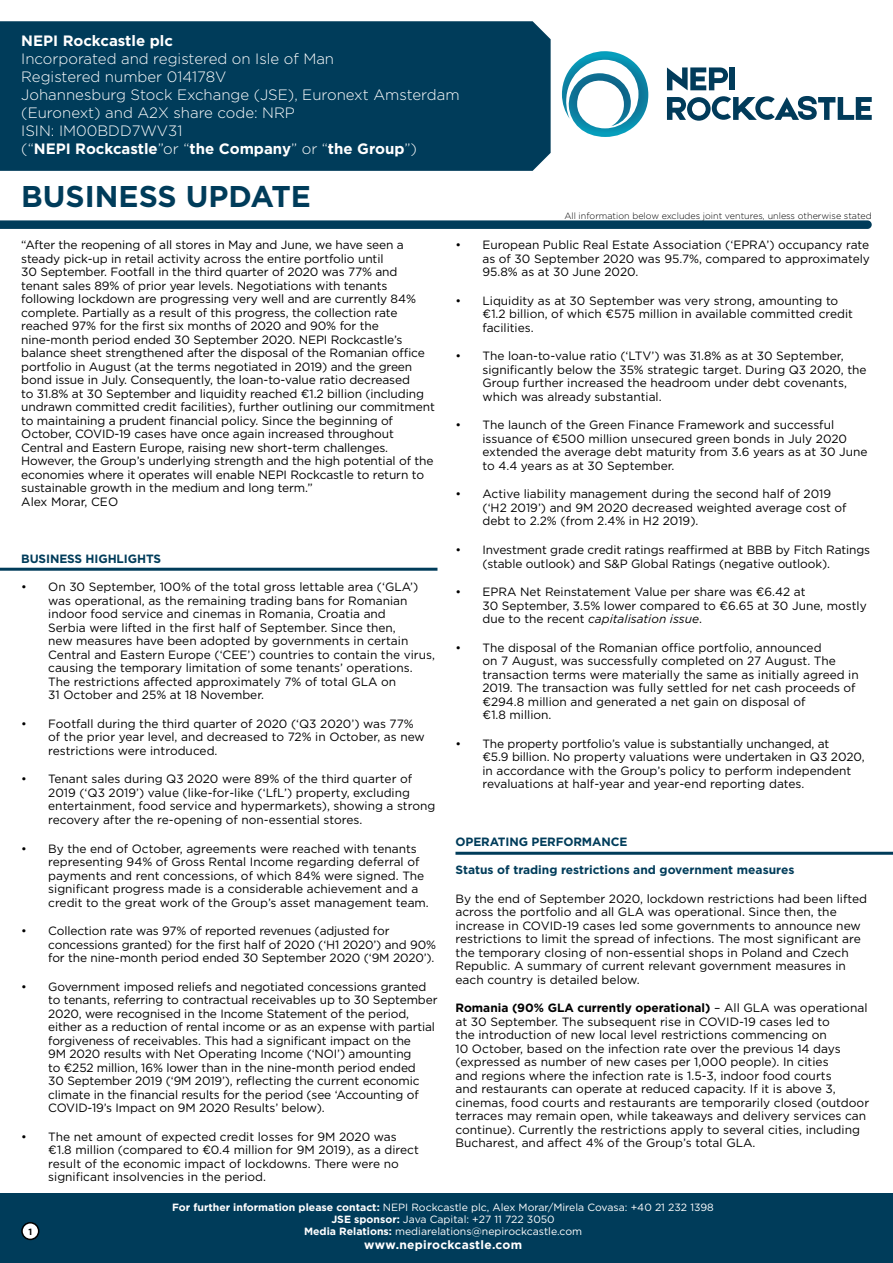
<style>
.page{position:relative;width:893px;height:1263px;background:#fff}
.page>*{position:absolute;margin:0;border:0;box-sizing:border-box;transform-origin:0 0}
.t1{font:700 30px "Gotham";color:#003c5a}
.t2{font:300 15px/18px "Gotham";color:#fff}
.t3{font:700 15px "Gotham";color:#fff}
.t4{font:12px/13.5px "Gotham";color:#000}
.t5{font:700 12px "Gotham";letter-spacing:-.01em;color:#003c5a}
.t6{font:700 12px "Gotham";letter-spacing:.02em;color:#fff}
.t7{font:10.5px/12px "Gotham";color:#fff;text-align:center}
.t8{font:300 9px "Gotham";color:#000}
.t9{font:700 9px "Gotham";color:#000}
.s1{font-weight:700}
.s2{font-style:italic}
</style>
<div class="page">
<hr style="left:0;top:568px;width:437px;height:3px;background:#003c5a">
<hr style="left:455px;top:852px;width:438px;height:3px;background:#003c5a">
<svg style="left:0;top:220px;width:872px;height:9px;background:#0e4663"></svg>
<svg style="left:562px;top:51px;width:86px;height:86px"></svg>
<svg style="left:667px;top:67px;width:61px;height:23px"></svg>
<div style="left:729px;top:67px;width:6px;height:23px;background:#013b5a"></div>
<svg style="left:667px;top:96px;width:205px;height:25px"></svg>
<div style="left:0;top:21px;width:551px;height:150px;background:#003c5a"></div>
<div style="left:0;top:1193px;width:893px;height:70px;background:#003c5a"></div>
<div style="left:22px;top:1223px;width:17px;height:16px;background:#fff;border-radius:50%"></div>
<div style="left:21px;top:1222px;width:18px;height:18px;border:2px solid #000;border-radius:50%"></div>
<p class="t3" style="left:21px;top:31px;width:153px">NEPI Rockcastle plc</p>
<p class="t2" style="left:21px;top:49px;width:440px">Incorporated and registered on Isle of Man<br>Registered number 014178V<br>Johannesburg Stock Exchange (JSE), Euronext Amsterdam (Euronext) and A2X share code: NRP<br>ISIN: IM00BDD7WV31<br>(“<span class="s1">NEPI Rockcastle</span>”or “<span class="s1">the Company</span>” or “<span class="s1">the Group</span>”)</p>
<h1 class="t1" style="left:21px;top:177px;width:291px">BUSINESS UPDATE</h1>
<p class="t4" style="left:21px;top:238px;width:415px">“After the reopening of all stores in May and June, we have seen a steady pick-up in retail activity across the entire portfolio until<br>30 September. Footfall in the third quarter of 2020 was 77% and tenant sales 89% of prior year levels. Negotiations with tenants following lockdown are progressing very well and are currently 84% complete. Partially as a result of this progress, the collection rate reached 97% for the first six months of 2020 and 90% for the nine-month period ended 30 September 2020. NEPI Rockcastle’s balance sheet strengthened after the disposal of the Romanian office portfolio in August (at the terms negotiated in 2019) and the green bond issue in July. Consequently, the loan-to-value ratio decreased<br>to 31.8% at 30 September and liquidity reached €1.2 billion (including undrawn committed credit facilities), further outlining our commitment to maintaining a prudent financial policy. Since the beginning of October, COVID-19 cases have once again increased throughout Central and Eastern Europe, raising new short-term challenges.<br>However, the Group’s underlying strength and the high potential of the economies where it operates will enable NEPI Rockcastle to return to sustainable growth in the medium and long term.”<br>Alex Morar, CEO</p>
<p class="t5" style="left:21px;top:550px;width:141px">BUSINESS HIGHLIGHTS</p>
<p class="t4" style="left:48px;top:580px;width:388px;text-indent:-27px">• On 30 September, 100% of the total gross lettable area (‘GLA’) was operational, as the remaining trading bans for Romanian indoor food service and cinemas in Romania, Croatia and<br>Serbia were lifted in the first half of September. Since then,<br>new measures have been adopted by governments in certain Central and Eastern Europe (‘CEE’) countries to contain the virus, causing the temporary limitation of some tenants’ operations.<br>The restrictions affected approximately 7% of total GLA on<br>31 October and 25% at 18 November.</p>
<p class="t4" style="left:48px;top:716px;width:378px;text-indent:-27px">• Footfall during the third quarter of 2020 (‘Q3 2020’) was 77% of the prior year level, and decreased to 72% in October, as new restrictions were introduced.</p>
<p class="t4" style="left:48px;top:772px;width:389px;text-indent:-27px">• Tenant sales during Q3 2020 were 89% of the third quarter of 2019 (‘Q3 2019’) value (like-for-like (‘LfL’) property, excluding entertainment, food service and hypermarkets), showing a strong recovery after the re-opening of non-essential stores.</p>
<p class="t4" style="left:48px;top:841px;width:382px;text-indent:-27px">• By the end of October, agreements were reached with tenants representing 94% of Gross Rental Income regarding deferral of payments and rent concessions, of which 84% were signed. The significant progress made is a considerable achievement and a credit to the great work of the Group’s asset management team.</p>
<p class="t4" style="left:48px;top:924px;width:389px;text-indent:-27px">• Collection rate was 97% of reported revenues (adjusted for concessions granted) for the first half of 2020 (‘H1 2020’) and 90% for the nine-month period ended 30 September 2020 (‘9M 2020’).</p>
<p class="t4" style="left:48px;top:979px;width:391px;text-indent:-27px">• Government imposed reliefs and negotiated concessions granted to tenants, referring to contractual receivables up to 30 September 2020, were recognised in the Income Statement of the period, either as a reduction of rental income or as an expense with partial forgiveness of receivables. This had a significant impact on the<br>9M 2020 results with Net Operating Income (‘NOI’) amounting<br>to €252 million, 16% lower than in the nine-month period ended<br>30 September 2019 (‘9M 2019’), reflecting the current economic climate in the financial results for the period (see ‘Accounting of COVID-19’s Impact on 9M 2020 Results’ below).</p>
<p class="t4" style="left:48px;top:1129px;width:372px;text-indent:-27px">• The net amount of expected credit losses for 9M 2020 was €1.8 million (compared to €0.4 million for 9M 2019), as a direct result of the economic impact of lockdowns. There were no significant insolvencies in the period.</p>
<p class="t8" style="left:564px;top:210px;width:309px">All information below excludes joint ventures, unless otherwise stated</p>
<p class="t4" style="left:482px;top:238px;width:389px;text-align:justify;text-indent:-27px">• European Public Real Estate Association (‘EPRA’) occupancy rate as of 30 September 2020 was 95.7%, compared to approximately 95.8% as at 30 June 2020.</p>
<p class="t4" style="left:482px;top:293px;width:372px;text-indent:-27px">• Liquidity as at 30 September was very strong, amounting to €1.2 billion, of which €575 million in available committed credit facilities.</p>
<p class="t4" style="left:482px;top:349px;width:386px;text-indent:-27px">• The loan-to-value ratio (‘LTV’) was 31.8% as at 30 September, significantly below the 35% strategic target. During Q3 2020, the Group further increased the headroom under debt covenants, which was already substantial.</p>
<p class="t4" style="left:482px;top:418px;width:387px;text-indent:-27px">• The launch of the Green Finance Framework and successful issuance of €500 million unsecured green bonds in July 2020 extended the average debt maturity from 3.6 years as at 30 June to 4.4 years as at 30 September.</p>
<p class="t4" style="left:482px;top:487px;width:366px;text-indent:-27px">• Active liability management during the second half of 2019 (‘H2 2019’) and 9M 2020 decreased weighted average cost of debt to 2.2% (from 2.4% in H2 2019).</p>
<p class="t4" style="left:482px;top:543px;width:389px;text-indent:-27px">• Investment grade credit ratings reaffirmed at BBB by Fitch Ratings (stable outlook) and S&amp;P Global Ratings (negative outlook).</p>
<p class="t4" style="left:482px;top:585px;width:386px;text-indent:-27px">• EPRA Net Reinstatement Value per share was €6.42 at<br>30 September, 3.5% lower compared to €6.65 at 30 June, mostly due to the recent <span class="s2">capitalisation issue</span>.</p>
<p class="t4" style="left:482px;top:640px;width:378px;text-indent:-27px">• The disposal of the Romanian office portfolio, announced<br>on 7 August, was successfully completed on 27 August. The transaction terms were materially the same as initially agreed in 2019. The transaction was fully settled for net cash proceeds of €294.8 million and generated a net gain on disposal of<br>€1.8 million.</p>
<p class="t4" style="left:482px;top:737px;width:384px;text-indent:-27px">• The property portfolio’s value is substantially unchanged, at<br>€5.9 billion. No property valuations were undertaken in Q3 2020, in accordance with the Group’s policy to perform independent revaluations at half-year and year-end reporting dates.</p>
<p class="t5" style="left:455px;top:833px;width:174px">OPERATING PERFORMANCE</p>
<p class="t5" style="left:455px;top:862px;width:340px">Status of trading restrictions and government measures</p>
<p class="t4" style="left:455px;top:891px;width:413px">By the end of September 2020, lockdown restrictions had been lifted across the portfolio and all GLA was operational. Since then, the increase in COVID-19 cases led some governments to announce new restrictions to limit the spread of infections. The most significant are the temporary closing of non-essential shops in Poland and Czech Republic. A summary of current relevant government measures in each country is detailed below.</p>
<p class="t4" style="left:455px;top:1001px;width:415px"><span class="s1">Romania (90% GLA currently operational)</span> – All GLA was operational at 30 September. The subsequent rise in COVID-19 cases led to<br>the introduction of new local level restrictions commencing on<br>10 October, based on the infection rate over the previous 14 days (expressed as number of new cases per 1,000 people). In cities<br>and regions where the infection rate is 1.5-3, indoor food courts<br>and restaurants can operate at reduced capacity. If it is above 3, cinemas, food courts and restaurants are temporarily closed (outdoor terraces may remain open, while takeaways and delivery services can continue). Currently the restrictions apply to several cities, including Bucharest, and affect 4% of the Group’s total GLA.</p>
<p class="t9" style="left:28px;top:1225px;width:5px">1</p>
<p class="t7" style="left:172px;top:1201px;width:543px"><span class="s1">For further information please contact:</span> NEPI Rockcastle plc, Alex Morar/Mirela Covasa: +40 21 232 1398<br><span class="s1">JSE sponsor:</span> Java Capital: +27 11 722 3050<br><span class="s1">Media Relations:</span> mediarelations@nepirockcastle.com</p>
<p class="t6" style="left:364px;top:1237px;width:160px">www.nepirockcastle.com</p>
</div>
